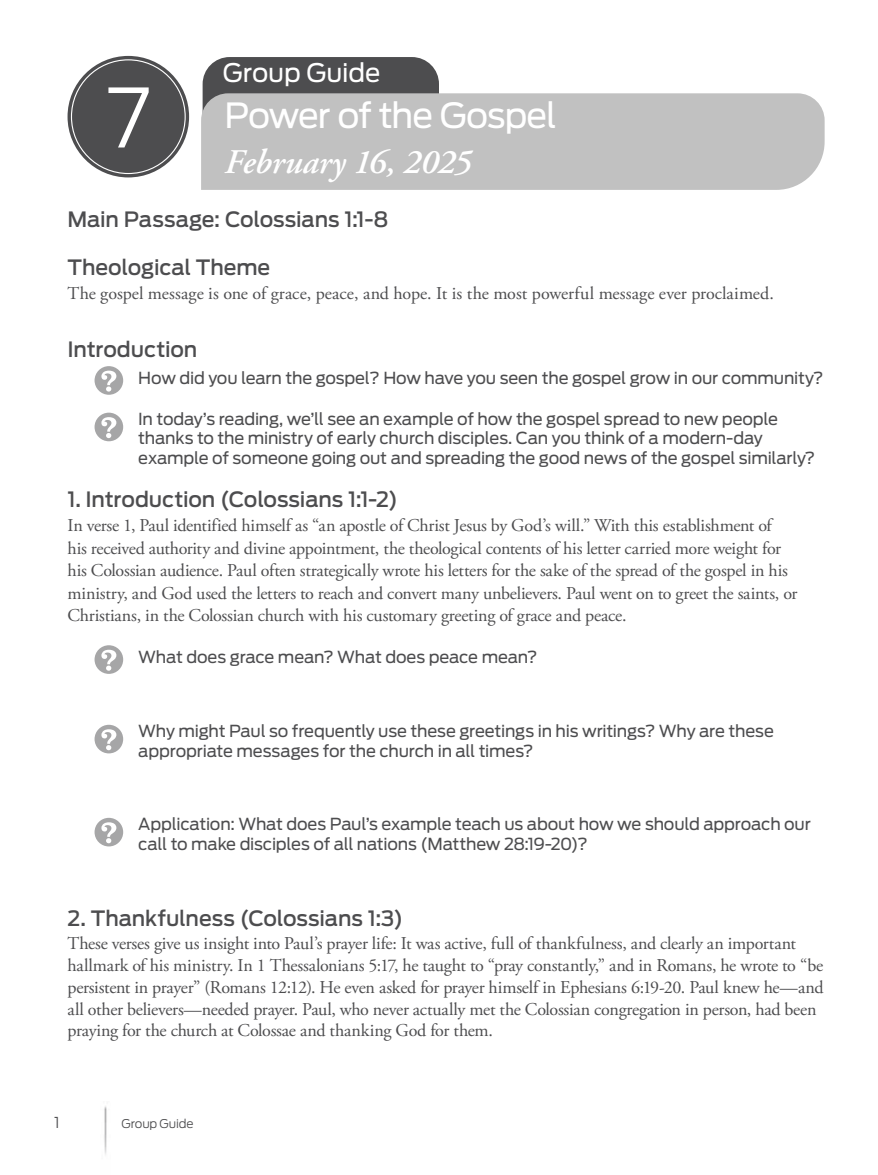
<style>
.page{position:relative;width:878px;height:1175px;background:#fff}
.page>*{position:absolute;margin:0;border:0;box-sizing:border-box;transform-origin:0 0}
.t1{font:300 81px "Antenna";color:#fff}
.t2{font:34.5px "Antenna";letter-spacing:-.03em;color:#fff}
.t3{font:italic 600 34.5px "Adobe Garamond Pro";letter-spacing:-.01em;color:#fff}
.t4{font:25.5px "Antenna";letter-spacing:-.005em;color:#fff}
.t5{font:500 21px "Antenna";letter-spacing:-.005em;color:#4d4d4f}
.t6{font:18px/22.5px "Adobe Garamond Pro";letter-spacing:-.015em;color:#4d4d4f}
.t7{font:16.5px/19.5px "Antenna";letter-spacing:-.015em;color:#4d4d4f}
.t8{font:300 15px "Antenna";color:#4d4d4f}
.t9{font:300 12px "Antenna";letter-spacing:-.01em;color:#4d4d4f}
</style>
<div class="page">
<div style="left:202px;top:57px;width:237px;height:106px;background:#4d4d4f;border-radius:27px"></div>
<div style="left:201px;top:93px;width:623px;height:97px;background:#c1c1c1"></div>
<img style="left:104px;top:1106px;width:3px;height:49px">
<div style="left:68px;top:56px;width:121px;height:121px;background:#4d4d4f;border-radius:50%"></div>
<svg style="left:94px;top:366px;width:29px;height:29px"></svg>
<svg style="left:94px;top:412px;width:29px;height:29px"></svg>
<svg style="left:94px;top:645px;width:29px;height:29px"></svg>
<svg style="left:94px;top:724px;width:29px;height:29px"></svg>
<svg style="left:94px;top:817px;width:29px;height:29px"></svg>
<h1 class="t1" style="left:107px;top:70px;width:45px">7</h1>
<h3 class="t4" style="left:223px;top:57px;width:159px">Group Guide</h3>
<h2 class="t2" style="left:224px;top:95px;width:334px">Power of the Gospel</h2>
<h2 class="t3" style="left:224px;top:143px;width:249px">February 16, 2025</h2>
<p class="t5" style="left:68px;top:207px;width:322px">Main Passage: Colossians 1:1-8</p>
<p class="t5" style="left:68px;top:255px;width:204px">Theological Theme</p>
<p class="t6" style="left:68px;top:282px;width:707px">The gospel message is one of grace, peace, and hope. It is the most powerful message ever proclaimed.</p>
<p class="t5" style="left:68px;top:336px;width:131px">Introduction</p>
<p class="t7" style="left:138px;top:369px;width:686px">How did you learn the gospel? How have you seen the gospel grow in our community?</p>
<p class="t7" style="left:138px;top:409px;width:678px">In today’s reading, we’ll see an example of how the gospel spread to new people thanks to the ministry of early church disciples. Can you think of a modern-day example of someone going out and spreading the good news of the gospel similarly?</p>
<p class="t5" style="left:68px;top:487px;width:332px">1. Introduction (Colossians 1:1-2)</p>
<p class="t6" style="left:68px;top:515px;width:731px">In verse 1, Paul identified himself as “an apostle of Christ Jesus by God’s will.” With this establishment of<br>his received authority and divine appointment, the theological contents of his letter carried more weight for his Colossian audience. Paul often strategically wrote his letters for the sake of the spread of the gospel in his ministry, and God used the letters to reach and convert many unbelievers. Paul went on to greet the saints, or Christians, in the Colossian church with his customary greeting of grace and peace.</p>
<p class="t7" style="left:138px;top:648px;width:401px">What does grace mean? What does peace mean?</p>
<p class="t7" style="left:138px;top:721px;width:637px">Why might Paul so frequently use these greetings in his writings? Why are these appropriate messages for the church in all times?</p>
<p class="t7" style="left:138px;top:814px;width:674px">Application: What does Paul’s example teach us about how we should approach our call to make disciples of all nations (Matthew 28:19-20)?</p>
<p class="t5" style="left:68px;top:906px;width:337px">2. Thankfulness (Colossians 1:3)</p>
<p class="t6" style="left:68px;top:933px;width:757px;line-height:21.8px">These verses give us insight into Paul’s prayer life: It was active, full of thankfulness, and clearly an important hallmark of his ministry. In 1 Thessalonians 5:17, he taught to “pray constantly,” and in Romans, he wrote to “be persistent in prayer” (Romans 12:12). He even asked for prayer himself in Ephesians 6:19-20. Paul knew he—and all other believers—needed prayer. Paul, who never actually met the Colossian congregation in person, had been praying for the church at Colossae and thanking God for them.</p>
<p class="t8" style="left:54px;top:1113px;width:7px">1</p>
<p class="t9" style="left:122px;top:1116px;width:73px">Group Guide</p>
</div>
